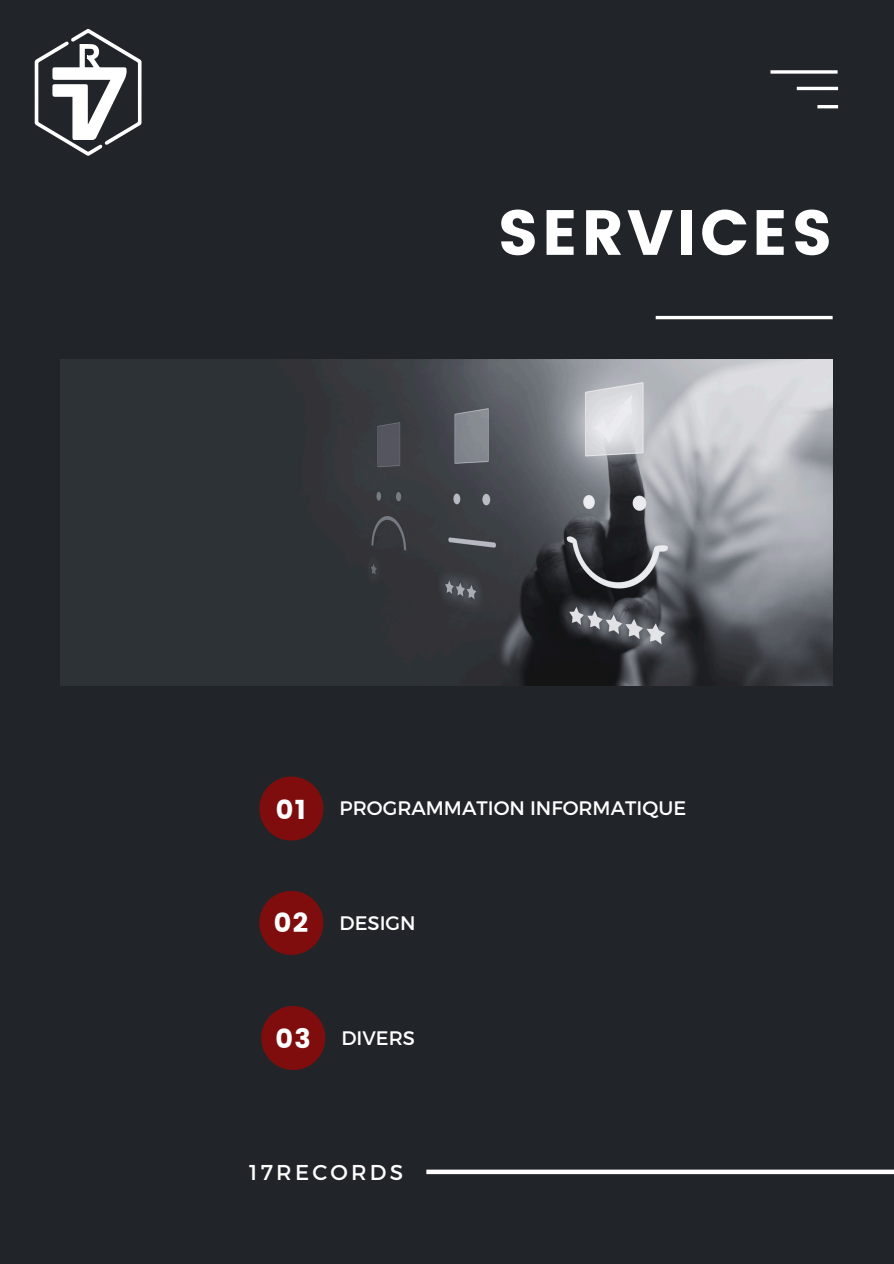
<style>
.page{position:relative;width:894px;height:1264px;background:#fff}
.page>*{position:absolute;margin:0;border:0;box-sizing:border-box;transform-origin:0 0}
.t1{font:63.6px "Poppins";letter-spacing:.05em;color:#fff}
.t2{font:27px "Poppins";color:#fff}
.t3{font:21.45px "Montserrat";letter-spacing:.15em;color:#fff}
.t4{font:19.5px "Montserrat";color:#fff}
</style>
<div class="page">
<div style="left:0;top:0;width:893px;height:1263px;background:#212529"></div>
<img style="left:60px;top:360px;width:772px;height:325px">
<hr style="left:655px;top:316px;width:177px;height:3px;background:#fff">
<svg style="left:259px;top:776px;width:64px;height:64px"></svg>
<svg style="left:259px;top:891px;width:64px;height:63px"></svg>
<svg style="left:261px;top:1006px;width:64px;height:63px"></svg>
<div style="left:426px;top:1169px;width:467px;height:5px;background:#fff"></div>
<svg style="left:770px;top:70px;width:67px;height:4px"></svg>
<hr style="left:796px;top:87px;width:41px;height:3px;background:#fff">
<hr style="left:817px;top:105px;width:20px;height:3px;background:#fff">
<svg style="left:35px;top:29px;width:106px;height:127px"></svg>
<p class="t1" style="left:497px;top:196px;width:336px">SERVICES</p>
<h1 class="t2" style="left:276px;top:793px;width:32px">01</h1>
<p class="t4" style="left:339px;top:795px;width:348px">PROGRAMMATION INFORMATIQUE</p>
<p class="t2" style="left:274px;top:907px;width:36px">02</p>
<p class="t4" style="left:339px;top:910px;width:78px">DESIGN</p>
<p class="t2" style="left:275px;top:1023px;width:37px">03</p>
<p class="t4" style="left:341px;top:1025px;width:75px">DIVERS</p>
<p class="t3" style="left:249px;top:1158px;width:155px">17RECORDS</p>
</div>
